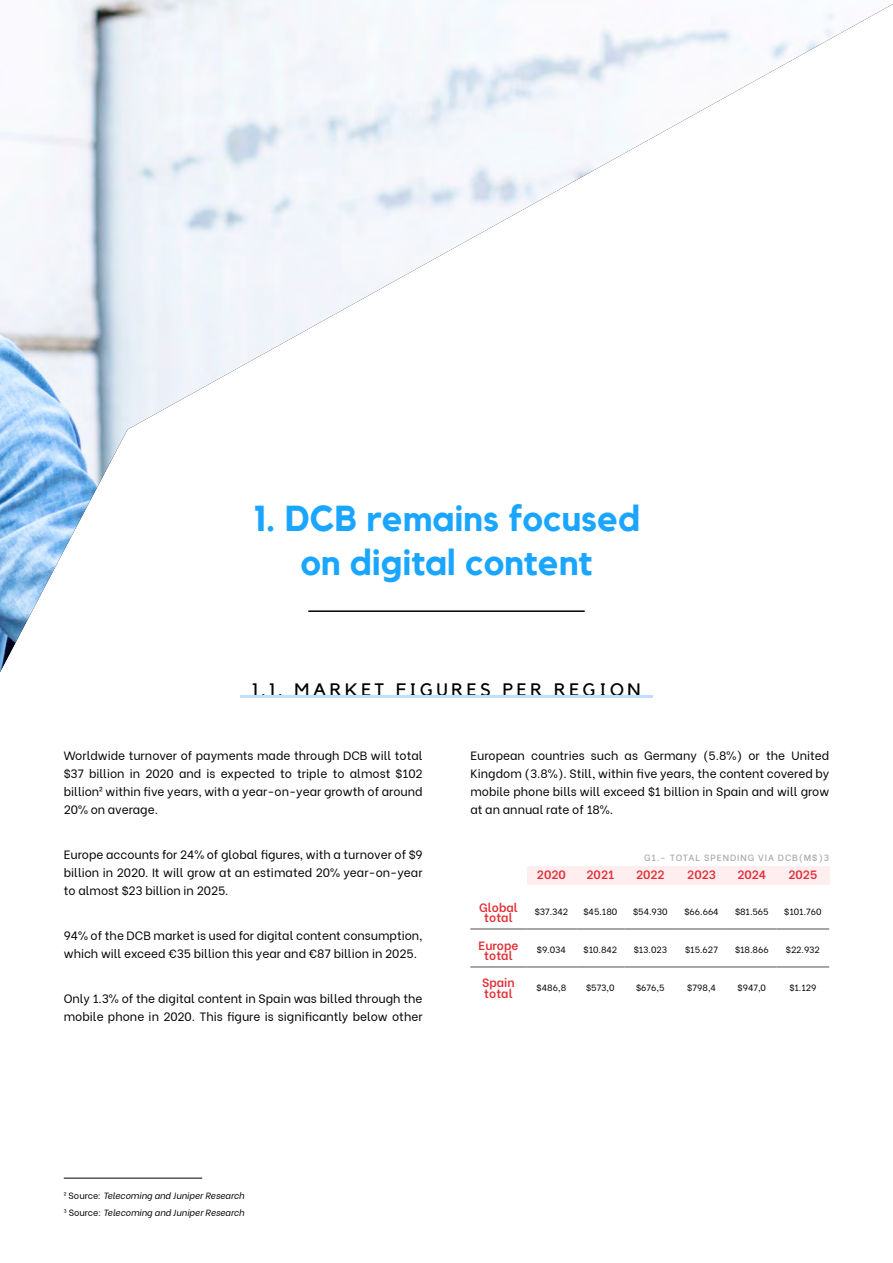
<style>
.page{position:relative;width:893px;height:1263px;background:#fff}
.page>*{position:absolute;margin:0;border:0;box-sizing:border-box;transform-origin:0 0}
.t1{font:700 36px/43.2px "Kollektif";color:#1aa6ff;text-align:center}
.t2{font:18px "Kollektif";letter-spacing:.2em;color:#000}
.t3{font:12px/18px "Be Vietnam";color:#000;text-align:justify}
.t4{font:600 12px/10.5px "Be Vietnam";color:#e32e36;text-align:center}
.t5{font:9px "Be Vietnam";color:#000}
.t6{font:italic 9px/16.2px "Be Vietnam";color:#000}
.t7{font:500 9px "Be Vietnam";letter-spacing:.1em;color:#a7a7a7}
.s1{font-style:normal}
</style>
<div class="page">
<img style="left:0;top:0;width:893px;height:672px">
<div style="left:527px;top:866px;width:302px;height:18px;background:#ffeef0"></div>
<hr style="left:470px;top:929px;width:57px;height:1px;background:#4f4f4f">
<hr style="left:527px;top:929px;width:49px;height:1px;background:#4f4f4f">
<hr style="left:576px;top:929px;width:49px;height:1px;background:#4f4f4f">
<hr style="left:625px;top:929px;width:51px;height:1px;background:#4f4f4f">
<hr style="left:676px;top:929px;width:51px;height:1px;background:#4f4f4f">
<hr style="left:727px;top:929px;width:50px;height:1px;background:#4f4f4f">
<hr style="left:777px;top:929px;width:52px;height:1px;background:#4f4f4f">
<hr style="left:470px;top:967px;width:57px;height:1px;background:#4f4f4f">
<hr style="left:527px;top:967px;width:49px;height:1px;background:#4f4f4f">
<hr style="left:576px;top:967px;width:49px;height:1px;background:#4f4f4f">
<hr style="left:625px;top:967px;width:51px;height:1px;background:#4f4f4f">
<hr style="left:676px;top:967px;width:51px;height:1px;background:#4f4f4f">
<hr style="left:727px;top:967px;width:50px;height:1px;background:#4f4f4f">
<hr style="left:777px;top:967px;width:52px;height:1px;background:#4f4f4f">
<hr style="left:240px;top:696px;width:413px;height:2px;background:#bfdfff">
<hr style="left:64px;top:1178px;width:138px;height:1px;background:#000">
<hr style="left:308px;top:610px;width:277px;height:2px;background:#000">
<h1 class="t1" style="left:253px;top:497px;width:388px">1. DCB remains focused on digital content</h1>
<h2 class="t2" style="left:252px;top:679px;width:389px">1.1. MARKET FIGURES PER REGION</h2>
<p class="t3" style="left:64px;top:745px;width:360px">Worldwide turnover of payments made through DCB will total $37 billion in 2020 and is expected to triple to almost $102 billion² within five years, with a year-on-year growth of around 20% on average.</p>
<p class="t3" style="left:64px;top:844px;width:360px">Europe accounts for 24% of global figures, with a turnover of $9 billion in 2020. It will grow at an estimated 20% year-on-year to almost $23 billion in 2025.</p>
<p class="t3" style="left:64px;top:925px;width:360px">94% of the DCB market is used for digital content consumption, which will exceed €35 billion this year and €87 billion in 2025.</p>
<p class="t3" style="left:64px;top:988px;width:360px">Only 1.3% of the digital content in Spain was billed through the mobile phone in 2020. This figure is significantly below other</p>
<p class="t3" style="left:470px;top:745px;width:360px">European countries such as Germany (5.8%) or the United Kingdom (3.8%). Still, within five years, the content covered by mobile phone bills will exceed $1 billion in Spain and will grow at an annual rate of 18%.</p>
<p class="t7" style="left:644px;top:850px;width:186px">G1.- TOTAL SPENDING VIA DCB(M$)3</p>
<p class="t4" style="left:537px;top:868px;width:30px">2020</p>
<p class="t4" style="left:586px;top:868px;width:29px">2021</p>
<p class="t4" style="left:636px;top:868px;width:30px">2022</p>
<p class="t4" style="left:687px;top:868px;width:30px">2023</p>
<p class="t4" style="left:737px;top:868px;width:30px">2024</p>
<p class="t4" style="left:788px;top:868px;width:30px">2025</p>
<p class="t4" style="left:479px;top:901px;width:40px">Global total</p>
<p class="t5" style="left:535px;top:904px;width:35px">$37.342</p>
<p class="t5" style="left:583px;top:904px;width:35px">$45.180</p>
<p class="t5" style="left:633px;top:904px;width:36px">$54.930</p>
<p class="t5" style="left:684px;top:904px;width:36px">$66.664</p>
<p class="t5" style="left:735px;top:904px;width:35px">$81.565</p>
<p class="t5" style="left:784px;top:904px;width:39px">$101.760</p>
<p class="t4" style="left:479px;top:939px;width:41px">Europe total</p>
<p class="t5" style="left:537px;top:942px;width:31px">$9.034</p>
<p class="t5" style="left:584px;top:942px;width:35px">$10.842</p>
<p class="t5" style="left:634px;top:942px;width:35px">$13.023</p>
<p class="t5" style="left:685px;top:942px;width:34px">$15.627</p>
<p class="t5" style="left:735px;top:942px;width:35px">$18.866</p>
<p class="t5" style="left:786px;top:942px;width:35px">$22.932</p>
<p class="t4" style="left:482px;top:976px;width:34px;text-align:left">Spain total</p>
<p class="t5" style="left:537px;top:980px;width:31px">$486,8</p>
<p class="t5" style="left:586px;top:980px;width:30px">$573,0</p>
<p class="t5" style="left:636px;top:980px;width:30px">$676,5</p>
<p class="t5" style="left:687px;top:980px;width:30px">$798,4</p>
<p class="t5" style="left:738px;top:980px;width:30px">$947,0</p>
<p class="t5" style="left:789px;top:980px;width:29px">$1.129</p>
<p class="t6" style="left:64px;top:1187px;width:182px"><span class="s1">² Source:</span> Telecoming and Juniper Research<br><span class="s1">³ Source:</span> Telecoming and Juniper Research</p>
</div>
